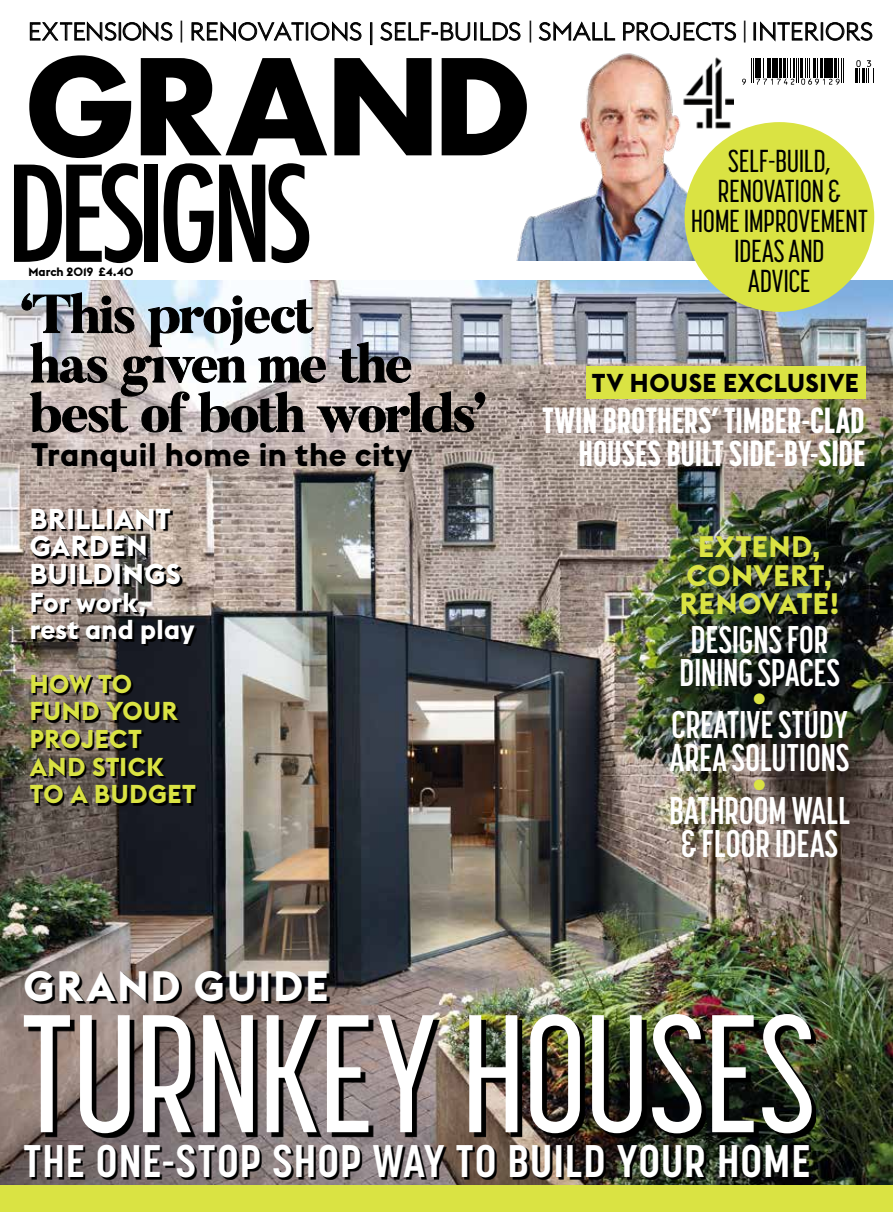
<style>
.page{position:relative;width:893px;height:1212px;background:#fff}
.page>*{position:absolute;margin:0;border:0;box-sizing:border-box;transform-origin:0 0}
.t1{font:500 165.9px "Korolev Compressed";letter-spacing:-.01em;color:#fff}
.t2{font:500 condensed 129px "Futura";letter-spacing:-.07em;color:#000}
.t3{font:700 129px "Futura";letter-spacing:-.04em;color:#000}
.t4{font:800 53.25px/49.5px "Butler";letter-spacing:-.04em;color:#000}
.t5{font:700 45.3px "Korolev Condensed";letter-spacing:.02em;color:#fff}
.t6{font:700 41.85px "Euclid Flex";letter-spacing:.06em;color:#fff}
.t7{font:700 38.25px/33px "Korolev Compressed";letter-spacing:-.005em;color:#fff}
.t8{font:800 36px/33px "Korolev Compressed";color:#fff;text-align:right}
.t9{font:700 32.25px "Euclid Flex";letter-spacing:.015em;color:#000}
.t10{font:500 31.5px/30px "Korolev Compressed";letter-spacing:-.015em;color:#000;text-align:center}
.t11{font:700 29.25px/28.5px "Euclid Flex";letter-spacing:.025em;color:#dae343;text-align:center}
.t12{font:700 28.35px/27.6px "Euclid Flex";letter-spacing:.025em;color:#fff}
.t13{font:700 27px/27.6px "Euclid Flex";letter-spacing:.01em;color:#fff}
.t14{font:700 25.5px/27.6px "Euclid Flex";letter-spacing:.02em;color:#dae343}
.t15{font:700 25.5px "Euclid Flex";letter-spacing:.025em;color:#000}
.t16{font:300 24.45px "Euclid Flex";color:#000}
.t17{font:15px "Zapf Dingbats ITC";color:#dae343}
.t18{font:700 12px "Euclid Flex";color:#000}
</style>
<div class="page">
<img style="left:0;top:281px;width:893px;height:905px">
<img style="left:516px;top:53px;width:253px;height:208px">
<div style="left:0;top:1186px;width:893px;height:26px;background:#dae343"></div>
<div style="left:586px;top:366px;width:279px;height:32px;background:#dae343"></div>
<img style="left:678px;top:56px;width:56px;height:73px">
<div style="left:740px;top:56px;width:142px;height:35px;background:#fff"></div>
<svg style="left:742px;top:58px;width:102px;height:27px"></svg>
<svg style="left:855px;top:60px;width:19px;height:22px"></svg>
<svg style="left:30px;top:22px;width:142px;height:19px"></svg>
<svg style="left:192px;top:22px;width:169px;height:19px"></svg>
<div style="left:370px;top:23px;width:2px;height:22px;border:1px solid #000"></div>
<svg style="left:380px;top:22px;width:140px;height:19px"></svg>
<svg style="left:539px;top:22px;width:76px;height:19px"></svg>
<svg style="left:623px;top:22px;width:113px;height:19px"></svg>
<svg style="left:754px;top:22px;width:118px;height:19px"></svg>
<div style="left:684px;top:122px;width:190px;height:190px;background:#dae343;border-radius:50%"></div>
<svg style="left:20px;top:292px;width:466px;height:141px"></svg>
<svg style="left:33px;top:510px;width:164px;height:136px;background:#6c635d"></svg>
<svg style="left:32px;top:677px;width:165px;height:128px;background:#353231"></svg>
<img style="left:28px;top:1018px;width:788px;height:120px">
<svg style="left:28px;top:973px;width:302px;height:31px;background:#443d3b"></svg>
<svg style="left:26px;top:1146px;width:785px;height:34px;background:#3b3633"></svg>
<p class="t16" style="left:28px;top:17px;width:847px">EXTENSIONS | RENOVATIONS | SELF-BUILDS | SMALL PROJECTS | INTERIORS</p>
<h2 class="t3" style="left:23px;top:14px;width:511px">GRAND</h2>
<h2 class="t2" style="left:6px;top:132px;width:308px">DESIGNS</h2>
<p class="t18" style="left:28px;top:264px;width:107px">March 2019 £4.40</p>
<h3 class="t4" style="left:19px;top:291px;width:470px">‘This project<br>has gıven me the best of both worlds’</h3>
<p class="t9" style="left:31px;top:436px;width:383px">Tranquil home in the city</p>
<p class="t12" style="left:30px;top:505px;width:152px">BRILLIANT<br>GARDEN<br>BUILDINGS</p>
<p class="t13" style="left:30px;top:588px;width:166px">For work, rest and play</p>
<p class="t14" style="left:30px;top:670px;width:168px">HOW TO<br>FUND YOUR<br>PROJECT<br>AND STICK<br>TO A BUDGET</p>
<p class="t10" style="left:691px;top:146px;width:178px">SELF-BUILD,<br>RENOVATION &amp;<br>HOME IMPROVEMENT<br>IDEAS AND<br>ADVICE</p>
<p class="t15" style="left:592px;top:368px;width:268px">TV HOUSE EXCLUSIVE</p>
<p class="t8" style="left:543px;top:404px;width:324px">TWIN BROTHERS’ TIMBER-CLAD<br>HOUSES BUILT SIDE-BY-SIDE</p>
<p class="t11" style="left:680px;top:533px;width:161px">EXTEND,<br>CONVERT,<br>RENOVATE!</p>
<p class="t7" style="left:679px;top:623px;width:162px">DESIGNS FOR<br>DINING SPACES</p>
<p class="t17" style="left:754px;top:692px;width:13px">●</p>
<p class="t7" style="left:670px;top:708px;width:181px">CREATIVE STUDY<br>AREA SOLUTIONS</p>
<p class="t17" style="left:754px;top:777px;width:13px">●</p>
<p class="t7" style="left:669px;top:794px;width:182px;text-align:center">BATHROOM WALL &amp; FLOOR IDEAS</p>
<p class="t6" style="left:23px;top:962px;width:306px">GRAND GUIDE</p>
<h1 class="t1" style="left:21px;top:983px;width:796px">TURNKEY HOUSES</h1>
<p class="t5" style="left:23px;top:1134px;width:789px">THE ONE-STOP SHOP WAY TO BUILD YOUR HOME</p>
</div>
